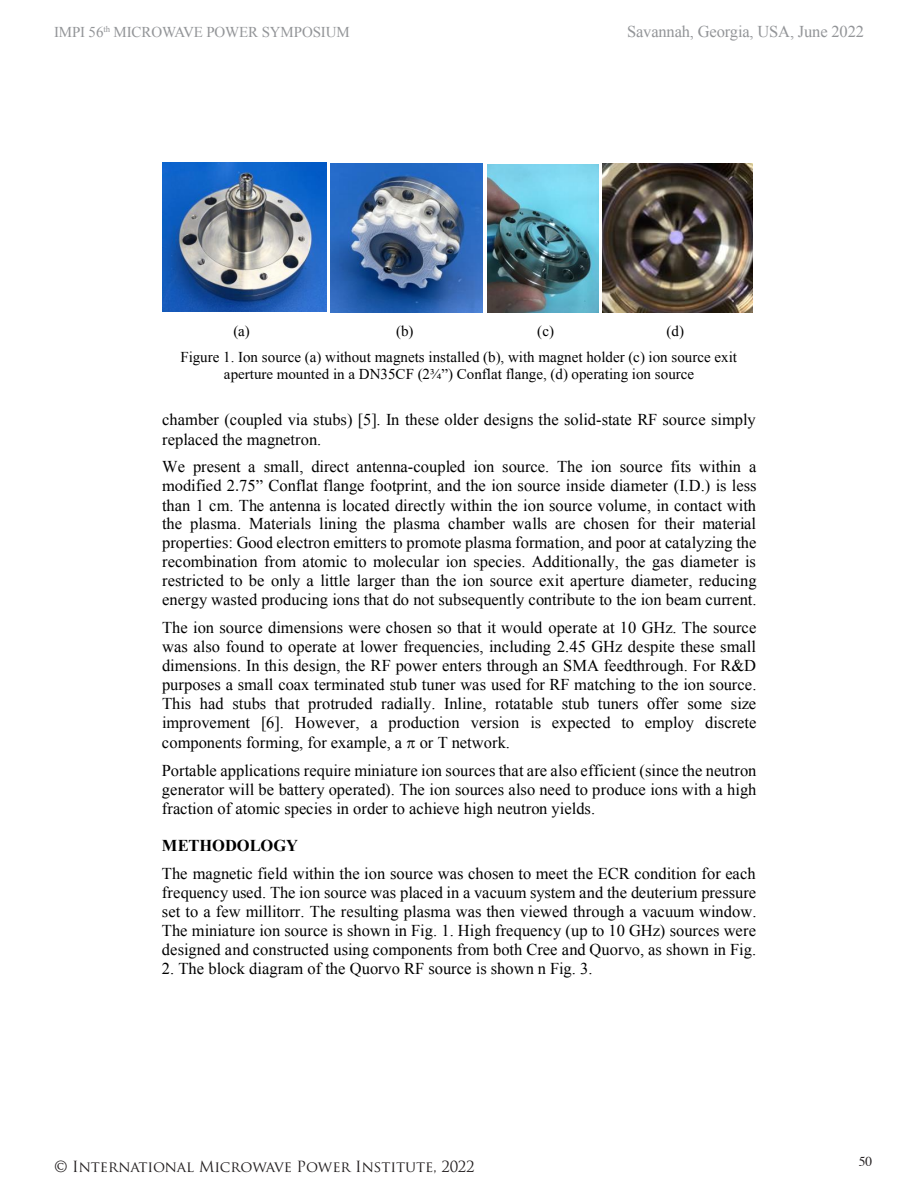
<style>
.page{position:relative;width:918px;height:1188px;background:#fff}
.page>*{position:absolute;margin:0;border:0;box-sizing:border-box;transform-origin:0 0}
.t1{font:16.5px/19px "Times New Roman";color:#000}
.t2{font:16.5px "Times New Roman";letter-spacing:-.01em;color:#939598}
.t3{font:15px/25.8px "Times New Roman";color:#000}
.t4{font:15px "Trajan Pro";letter-spacing:-.01em;color:#231f20}
.t5{font:15px "Times New Roman";letter-spacing:-.01em;color:#939598}
.t6{font:13.5px "Times";color:#231f20}
.s1{font-weight:700}
</style>
<div class="page">
<img style="left:162px;top:162px;width:164px;height:150px">
<img style="left:331px;top:163px;width:152px;height:150px">
<img style="left:488px;top:164px;width:111px;height:148px">
<img style="left:603px;top:164px;width:150px;height:149px">
<p class="t5" style="left:54px;top:22px;width:297px">IMPI 56<sup>th</sup> MICROWAVE POWER SYMPOSIUM</p>
<p class="t2" style="left:627px;top:20px;width:238px">Savannah, Georgia, USA, June 2022</p>
<p class="t3" style="left:180px;top:318px;width:558px;text-indent:486px">(d)<br>Figure 1. Ion source (a) without magnets installed (b), with magnet holder (c) ion source exit</p>
<p class="t3" style="left:224px;top:360px;width:472px">aperture mounted in a DN35CF (2¾”) Conflat flange, (d) operating ion source</p>
<p class="t1" style="left:162px;top:410px;width:595px">chamber (coupled via stubs) [5]. In these older designs the solid-state RF source simply replaced the magnetron.</p>
<p class="t1" style="left:162px;top:457px;width:596px;text-align:justify">We present a small, direct antenna-coupled ion source. The ion source fits within a modified 2.75” Conflat flange footprint, and the ion source inside diameter (I.D.) is less than 1 cm. The antenna is located directly within the ion source volume, in contact with the plasma. Materials lining the plasma chamber walls are chosen for their material properties: Good electron emitters to promote plasma formation, and poor at catalyzing the recombination from atomic to molecular ion species. Additionally, the gas diameter is restricted to be only a little larger than the ion source exit aperture diameter, reducing energy wasted producing ions that do not subsequently contribute to the ion beam current.</p>
<p class="t1" style="left:162px;top:618px;width:596px;text-align:justify">The ion source dimensions were chosen so that it would operate at 10 GHz. The source was also found to operate at lower frequencies, including 2.45 GHz despite these small dimensions. In this design, the RF power enters through an SMA feedthrough. For R&amp;D purposes a small coax terminated stub tuner was used for RF matching to the ion source.<br>This had stubs that protruded radially. Inline, rotatable stub tuners offer some size improvement [6]. However, a production version is expected to employ discrete</p>
<p class="t1" style="left:162px;top:728px;width:596px;line-height:28.2px">components forming, for example, a or T network.<br>Portable applications require miniature ion sources that are also efficient (since the neutron</p>
<p class="t1" style="left:162px;top:780px;width:596px">generator will be battery operated). The ion sources also need to produce ions with a high fraction of atomic species in order to achieve high neutron yields.</p>
<p class="t1" style="left:162px;top:832px;width:595px;line-height:27.8px"><span class="s1">METHODOLOGY<br></span>The magnetic field within the ion source was chosen to meet the ECR condition for each</p>
<p class="t1" style="left:162px;top:883px;width:596px;text-align:justify">frequency used. The ion source was placed in a vacuum system and the deuterium pressure set to a few millitorr. The resulting plasma was then viewed through a vacuum window.<br>The miniature ion source is shown in Fig. 1. High frequency (up to 10 GHz) sources were designed and constructed using components from both Cree and Quorvo, as shown in Fig.</p>
<p class="t1" style="left:162px;top:959px;width:432px">2. The block diagram of the Quorvo RF source is shown n Fig. 3.</p>
<p class="t3" style="left:233px;top:318px;width:18px">(a)</p>
<p class="t3" style="left:396px;top:318px;width:19px">(b)</p>
<p class="t3" style="left:537px;top:318px;width:18px">(c)</p>
<p class="t4" style="left:54px;top:1157px;width:422px">© International Microwave Power Institute, 2022</p>
<p class="t6" style="left:859px;top:1148px;width:15px">50</p>
</div>
